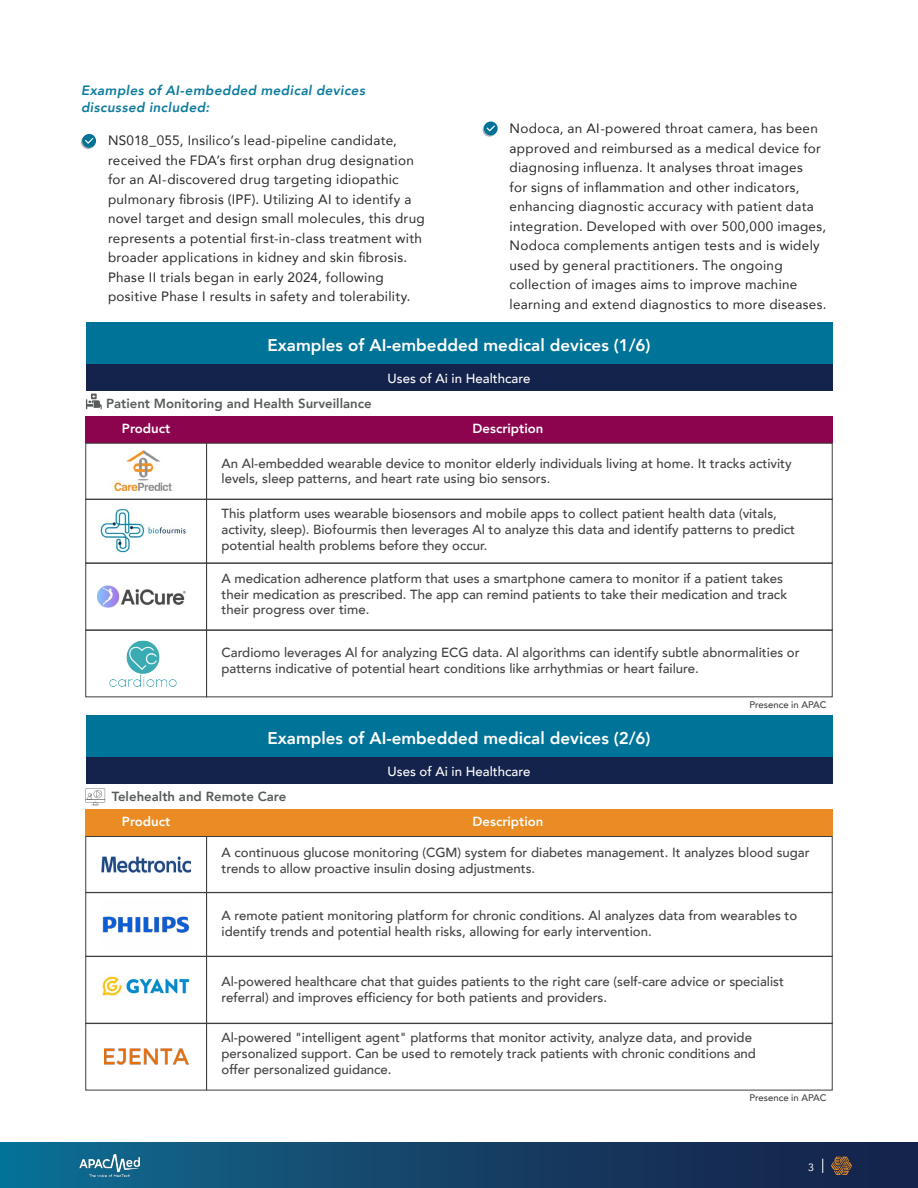
<style>
.page{position:relative;width:918px;height:1188px;background:#fff}
.page>*{position:absolute;margin:0;border:0;box-sizing:border-box;transform-origin:0 0}
.t1{font:800 16.95px "Avenir";color:#fff}
.t2{font:13.5px/19.5px "Avenir";letter-spacing:.02em;color:#292829}
.t3{font:italic 800 13.5px/18px "Avenir";letter-spacing:.025em;color:#0d7b9e}
.t4{font:500 13.2px/15.9px "Avenir";color:#414042}
.t5{font:800 13.2px "Avenir";color:#575b5c}
.t6{font:500 13.2px "Avenir";color:#fff}
.t7{font:800 13.2px "Avenir";color:#fff}
.t8{font:10.5px "Avenir";color:#fff}
.t9{font:500 9.6px "Avenir";color:#414042}
</style>
<div class="page">
<div style="left:0;top:1143px;width:918px;height:45px;background:linear-gradient(to right,#106c91,#181c43)"></div>
<svg style="left:831px;top:1157px;width:21px;height:18px"></svg>
<svg style="left:822px;top:1159px;width:1px;height:14px"></svg>
<img style="left:80px;top:1154px;width:60px;height:23px">
<div style="left:86px;top:323px;width:746px;height:42px;background:#007398"></div>
<div style="left:86px;top:364px;width:746px;height:26px;background:#14234b"></div>
<div style="left:85px;top:417px;width:748px;height:26px;background:#8c034e"></div>
<div style="left:85px;top:443px;width:122px;height:57px;border:1px solid #3e3e3d"></div>
<div style="left:206px;top:443px;width:627px;height:57px;border:1px solid #3e3e3d"></div>
<div style="left:85px;top:499px;width:122px;height:65px;border:1px solid #3e3e3d"></div>
<div style="left:206px;top:499px;width:627px;height:65px;border:1px solid #3e3e3d"></div>
<div style="left:85px;top:563px;width:122px;height:68px;border:1px solid #3e3e3d"></div>
<div style="left:206px;top:563px;width:627px;height:68px;border:1px solid #3e3e3d"></div>
<div style="left:85px;top:630px;width:122px;height:67px;border:1px solid #3e3e3d"></div>
<div style="left:206px;top:630px;width:627px;height:67px;border:1px solid #3e3e3d"></div>
<svg style="left:86px;top:394px;width:16px;height:15px"></svg>
<img style="left:113px;top:450px;width:59px;height:40px">
<img style="left:100px;top:508px;width:86px;height:45px">
<img style="left:98px;top:585px;width:88px;height:23px">
<img style="left:109px;top:640px;width:68px;height:47px">
<div style="left:86px;top:716px;width:746px;height:42px;background:#007398"></div>
<div style="left:86px;top:757px;width:746px;height:27px;background:#14234b"></div>
<div style="left:85px;top:810px;width:748px;height:26px;background:#eb8b23"></div>
<div style="left:85px;top:836px;width:122px;height:57px;border:1px solid #3e3e3d"></div>
<div style="left:206px;top:836px;width:627px;height:57px;border:1px solid #3e3e3d"></div>
<div style="left:85px;top:892px;width:122px;height:65px;border:1px solid #3e3e3d"></div>
<div style="left:206px;top:892px;width:627px;height:65px;border:1px solid #3e3e3d"></div>
<div style="left:85px;top:956px;width:122px;height:68px;border:1px solid #3e3e3d"></div>
<div style="left:206px;top:956px;width:627px;height:68px;border:1px solid #3e3e3d"></div>
<div style="left:85px;top:1023px;width:122px;height:67px;border:1px solid #3e3e3d"></div>
<div style="left:206px;top:1023px;width:627px;height:67px;border:1px solid #3e3e3d"></div>
<img style="left:102px;top:857px;width:88px;height:15px">
<img style="left:102px;top:916px;width:88px;height:17px">
<img style="left:102px;top:976px;width:88px;height:20px">
<img style="left:104px;top:1049px;width:84px;height:16px">
<svg style="left:85px;top:788px;width:20px;height:18px"></svg>
<svg style="left:483px;top:123px;width:14px;height:14px"></svg>
<div style="left:484px;top:122px;width:14px;height:13px;background:#007298;border-radius:50%"></div>
<svg style="left:487px;top:125px;width:8px;height:6px"></svg>
<svg style="left:81px;top:135px;width:14px;height:14px"></svg>
<div style="left:82px;top:134px;width:14px;height:14px;background:#007298;border-radius:50%"></div>
<svg style="left:85px;top:138px;width:8px;height:6px"></svg>
<p class="t3" style="left:81px;top:81px;width:286px">Examples of AI-embedded medical devices discussed included:</p>
<p class="t2" style="left:108px;top:131px;width:318px;text-indent:-27px">• NS018_055, Insilico’s lead-pipeline candidate, received the FDA’s first orphan drug designation for an AI-discovered drug targeting idiopathic pulmonary fibrosis (IPF). Utilizing AI to identify a novel target and design small molecules, this drug represents a potential first-in-class treatment with broader applications in kidney and skin fibrosis.<br>Phase II trials began in early 2024, following positive Phase I results in safety and tolerability.</p>
<p class="t2" style="left:510px;top:119px;width:318px">Nodoca, an AI-powered throat camera, has been approved and reimbursed as a medical device for diagnosing influenza. It analyses throat images<br>for signs of inflammation and other indicators, enhancing diagnostic accuracy with patient data integration. Developed with over 500,000 images, Nodoca complements antigen tests and is widely used by general practitioners. The ongoing collection of images aims to improve machine learning and extend diagnostics to more diseases.</p>
<p class="t1" style="left:267px;top:332px;width:385px">Examples of AI-embedded medical devices (1/6)</p>
<p class="t6" style="left:388px;top:367px;width:144px">Uses of Ai in Healthcare</p>
<p class="t5" style="left:106px;top:393px;width:267px">Patient Monitoring and Health Surveillance</p>
<p class="t7" style="left:122px;top:418px;width:50px">Product</p>
<p class="t7" style="left:473px;top:418px;width:72px">Description</p>
<p class="t4" style="left:222px;top:454px;width:572px">An Al-embedded wearable device to monitor elderly individuals living at home. It tracks activity levels, sleep patterns, and heart rate using bio sensors.</p>
<p class="t4" style="left:222px;top:505px;width:575px">This platform uses wearable biosensors and mobile apps to collect patient health data (vitals, activity, sleep). Biofourmis then leverages Al to analyze this data and identify patterns to predict potential health problems before they occur.</p>
<p class="t4" style="left:222px;top:570px;width:567px">A medication adherence platform that uses a smartphone camera to monitor if a patient takes their medication as prescribed. The app can remind patients to take their medication and track their progress over time.</p>
<p class="t4" style="left:222px;top:644px;width:580px">Cardiomo leverages Al for analyzing ECG data. Al algorithms can identify subtle abnormalities or patterns indicative of potential heart conditions like arrhythmias or heart failure.</p>
<p class="t9" style="left:750px;top:696px;width:78px">Presence in APAC</p>
<p class="t1" style="left:267px;top:725px;width:385px">Examples of AI-embedded medical devices (2/6)</p>
<p class="t6" style="left:388px;top:760px;width:144px">Uses of Ai in Healthcare</p>
<p class="t5" style="left:112px;top:786px;width:176px">Telehealth and Remote Care</p>
<p class="t7" style="left:122px;top:811px;width:50px">Product</p>
<p class="t7" style="left:473px;top:811px;width:72px">Description</p>
<p class="t4" style="left:222px;top:844px;width:590px">A continuous glucose monitoring (CGM) system for diabetes management. It analyzes blood sugar trends to allow proactive insulin dosing adjustments.</p>
<p class="t4" style="left:222px;top:907px;width:577px">A remote patient monitoring platform for chronic conditions. Al analyzes data from wearables to identify trends and potential health risks, allowing for early intervention.</p>
<p class="t4" style="left:222px;top:973px;width:564px">Al-powered healthcare chat that guides patients to the right care (self-care advice or specialist referral) and improves efficiency for both patients and providers.</p>
<p class="t4" style="left:222px;top:1029px;width:536px">Al-powered "intelligent agent" platforms that monitor activity, analyze data, and provide personalized support. Can be used to remotely track patients with chronic conditions and offer personalized guidance.</p>
<p class="t9" style="left:750px;top:1090px;width:78px">Presence in APAC</p>
<p class="t8" style="left:808px;top:1159px;width:7px">3</p>
</div>
